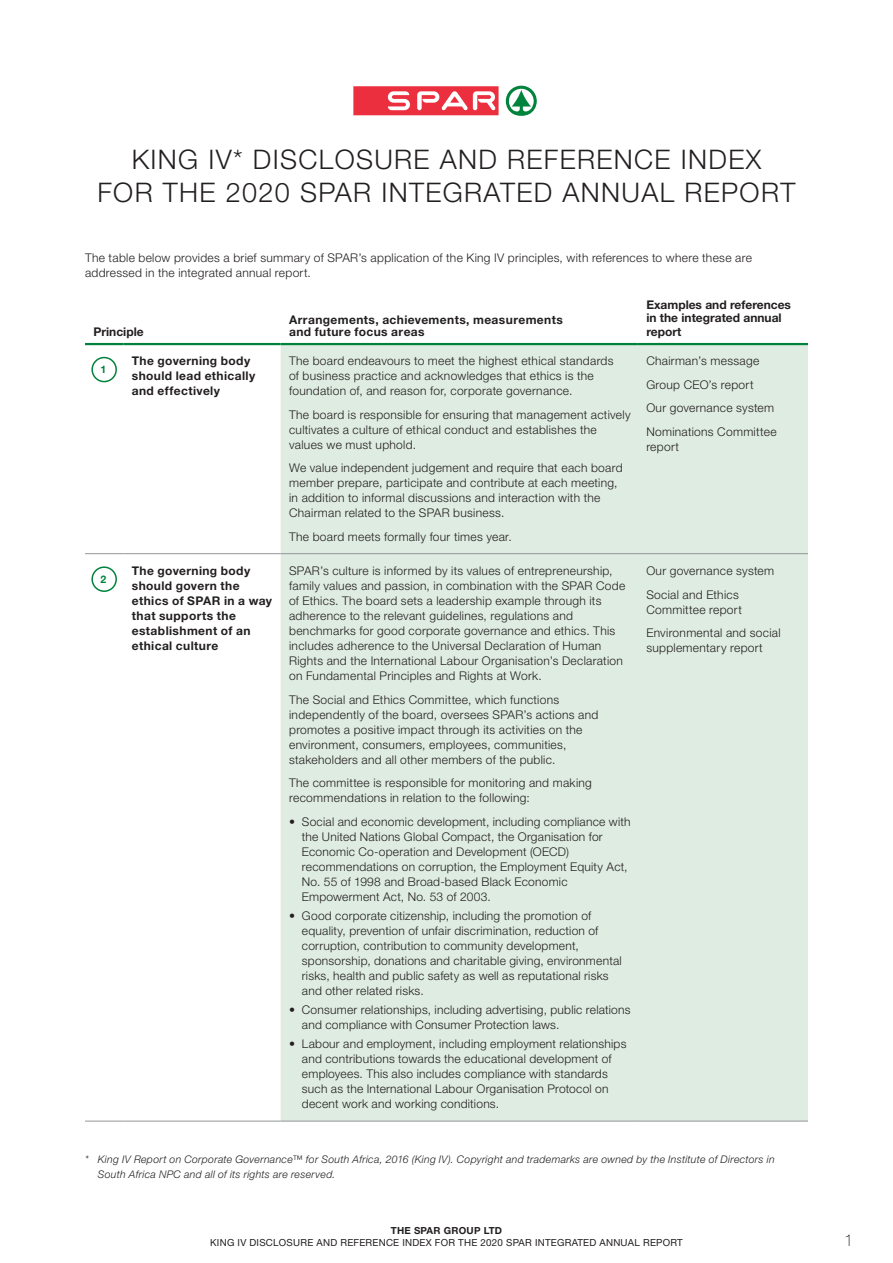
<style>
.page{position:relative;width:893px;height:1263px;background:#fff}
.page>*{position:absolute;margin:0;border:0;box-sizing:border-box;transform-origin:0 0}
.t1{font:300 27px/33px "Helvetica Neue LT Std";letter-spacing:.05em;color:#231f20;text-align:center}
.t2{font:100 16.5px "Helvetica Neue LT Std";color:#231f20}
.t3{font:300 12px/15px "Helvetica Neue LT Std";letter-spacing:.025em;color:#231f20}
.t4{font:700 12px/15px "Helvetica Neue LT Std";letter-spacing:.03em;color:#231f20}
.t5{font:700 12px/13.5px "Helvetica Neue LT Std";color:#231f20}
.t6{font:italic 300 10.5px/15px "Helvetica Neue LT Std";letter-spacing:.025em;color:#231f20}
.t7{font:700 10.5px "Helvetica Neue LT Std";color:#00823d}
.t8{font:9.75px "Helvetica Neue LT Std";letter-spacing:.025em;color:#231f20}
.t9{font:700 9.75px "Helvetica Neue LT Std";letter-spacing:.025em;color:#231f20}
.s1{font-weight:700}
</style>
<div class="page">
<div style="left:351px;top:84px;width:193px;height:34px;background:linear-gradient(to right,#fff,#fff)"></div>
<svg style="left:353px;top:86px;width:146px;height:29px"></svg>
<svg style="left:506px;top:86px;width:31px;height:30px"></svg>
<div style="left:281px;top:345px;width:527px;height:776px;background:#dfece1"></div>
<hr style="left:85px;top:553px;width:38px;height:1px;background:#939598">
<hr style="left:123px;top:553px;width:158px;height:1px;background:#939598">
<hr style="left:281px;top:553px;width:357px;height:1px;background:#939598">
<hr style="left:638px;top:553px;width:170px;height:1px;background:#939598">
<hr style="left:85px;top:1121px;width:38px;height:1px;background:#939598">
<hr style="left:123px;top:1121px;width:158px;height:1px;background:#939598">
<hr style="left:281px;top:1121px;width:357px;height:1px;background:#939598">
<hr style="left:638px;top:1121px;width:170px;height:1px;background:#939598">
<hr style="left:85px;top:343px;width:38px;height:2px;background:#00823d">
<hr style="left:123px;top:343px;width:158px;height:2px;background:#00823d">
<hr style="left:281px;top:343px;width:357px;height:2px;background:#00823d">
<hr style="left:638px;top:343px;width:170px;height:2px;background:#00823d">
<div style="left:91px;top:357px;width:26px;height:25px;border:2px solid #00823d;border-radius:50%"></div>
<div style="left:91px;top:566px;width:26px;height:26px;border:2px solid #00823d;border-radius:50%"></div>
<h1 class="t1" style="left:97px;top:143px;width:700px">KING IV* DISCLOSURE AND REFERENCE INDEX<br>FOR THE 2020 SPAR INTEGRATED ANNUAL REPORT</h1>
<p class="t3" style="left:85px;top:250px;width:668px">The table below provides a brief summary of SPAR’s application of the King IV principles, with references to where these are addressed in the integrated annual report.</p>
<p class="t5" style="left:94px;top:324px;width:52px">Principle</p>
<p class="t4" style="left:289px;top:313px;width:275px;line-height:12px">Arrangements, achievements, measurements and future focus areas</p>
<p class="t7" style="left:100px;top:363px;width:7px">1</p>
<p class="t4" style="left:132px;top:353px;width:125px">The governing body should lead ethically and effectively</p>
<p class="t3" style="left:289px;top:353px;width:326px">The board endeavours to meet the highest ethical standards of business practice and acknowledges that ethics is the foundation of, and reason for, corporate governance.</p>
<p class="t3" style="left:289px;top:407px;width:343px">The board is responsible for ensuring that management actively cultivates a culture of ethical conduct and establishes the values we must uphold.</p>
<p class="t3" style="left:289px;top:460px;width:335px">We value independent judgement and require that each board member prepare, participate and contribute at each meeting, in addition to informal discussions and interaction with the Chairman related to the SPAR business.</p>
<p class="t3" style="left:289px;top:529px;width:224px">The board meets formally four times year.</p>
<p class="t7" style="left:100px;top:573px;width:7px">2</p>
<p class="t4" style="left:132px;top:563px;width:142px">The governing body should govern the ethics of SPAR in a way that supports the establishment of an ethical culture</p>
<p class="t3" style="left:289px;top:563px;width:338px">SPAR’s culture is informed by its values of entrepreneurship, family values and passion, in combination with the SPAR Code of Ethics. The board sets a leadership example through its adherence to the relevant guidelines, regulations and benchmarks for good corporate governance and ethics. This includes adherence to the Universal Declaration of Human Rights and the International Labour Organisation’s Declaration on Fundamental Principles and Rights at Work.</p>
<p class="t3" style="left:289px;top:691px;width:311px">The Social and Ethics Committee, which functions independently of the board, oversees SPAR’s actions and promotes a positive impact through its activities on the environment, consumers, employees, communities, stakeholders and all other members of the public.</p>
<p class="t3" style="left:289px;top:775px;width:304px">The committee is responsible for monitoring and making recommendations in relation to the following:</p>
<p class="t3" style="left:302px;top:813px;width:330px;text-indent:-13px"><span class="s1">•</span> Social and economic development, including compliance with the United Nations Global Compact, the Organisation for Economic Co-operation and Development (OECD) recommendations on corruption, the Employment Equity Act, No. 55 of 1998 and Broad-based Black Economic Empowerment Act, No. 53 of 2003.</p>
<p class="t3" style="left:302px;top:908px;width:321px;text-indent:-13px"><span class="s1">•</span> Good corporate citizenship, including the promotion of equality, prevention of unfair discrimination, reduction of corruption, contribution to community development, sponsorship, donations and charitable giving, environmental risks, health and public safety as well as reputational risks and other related risks.</p>
<p class="t3" style="left:302px;top:1002px;width:330px;text-indent:-13px"><span class="s1">•</span> Consumer relationships, including advertising, public relations and compliance with Consumer Protection laws.</p>
<p class="t3" style="left:302px;top:1036px;width:326px;text-indent:-13px"><span class="s1">•</span> Labour and employment, including employment relationships and contributions towards the educational development of employees. This also includes compliance with standards such as the International Labour Organisation Protocol on decent work and working conditions.</p>
<p class="t5" style="left:646px;top:297px;width:146px">Examples and references in the integrated annual report</p>
<p class="t3" style="left:646px;top:349px;width:132px;line-height:23.5px">Chairman’s message<br>Group CEO’s report<br>Our governance system<br>Nominations Committee</p>
<p class="t3" style="left:646px;top:439px;width:34px">report</p>
<p class="t3" style="left:646px;top:559px;width:129px;line-height:23.5px">Our governance system<br>Social and Ethics</p>
<p class="t3" style="left:646px;top:597px;width:136px;line-height:23.5px">Committee report<br>Environmental and social</p>
<p class="t3" style="left:646px;top:640px;width:118px">supplementary report</p>
<p class="t6" style="left:98px;top:1151px;width:678px;text-indent:-13px">* King IV Report on Corporate Governance™ for South Africa, 2016 (King IV). Copyright and trademarks are owned by the Institute of Directors in<br>South Africa NPC and all of its rights are reserved.</p>
<p class="t9" style="left:391px;top:1224px;width:113px">THE SPAR GROUP LTD</p>
<p class="t8" style="left:210px;top:1237px;width:474px">KING IV DISCLOSURE AND REFERENCE INDEX FOR THE 2020 SPAR INTEGRATED ANNUAL REPORT</p>
<h2 class="t2" style="left:844px;top:1231px;width:11px">1</h2>
</div>
